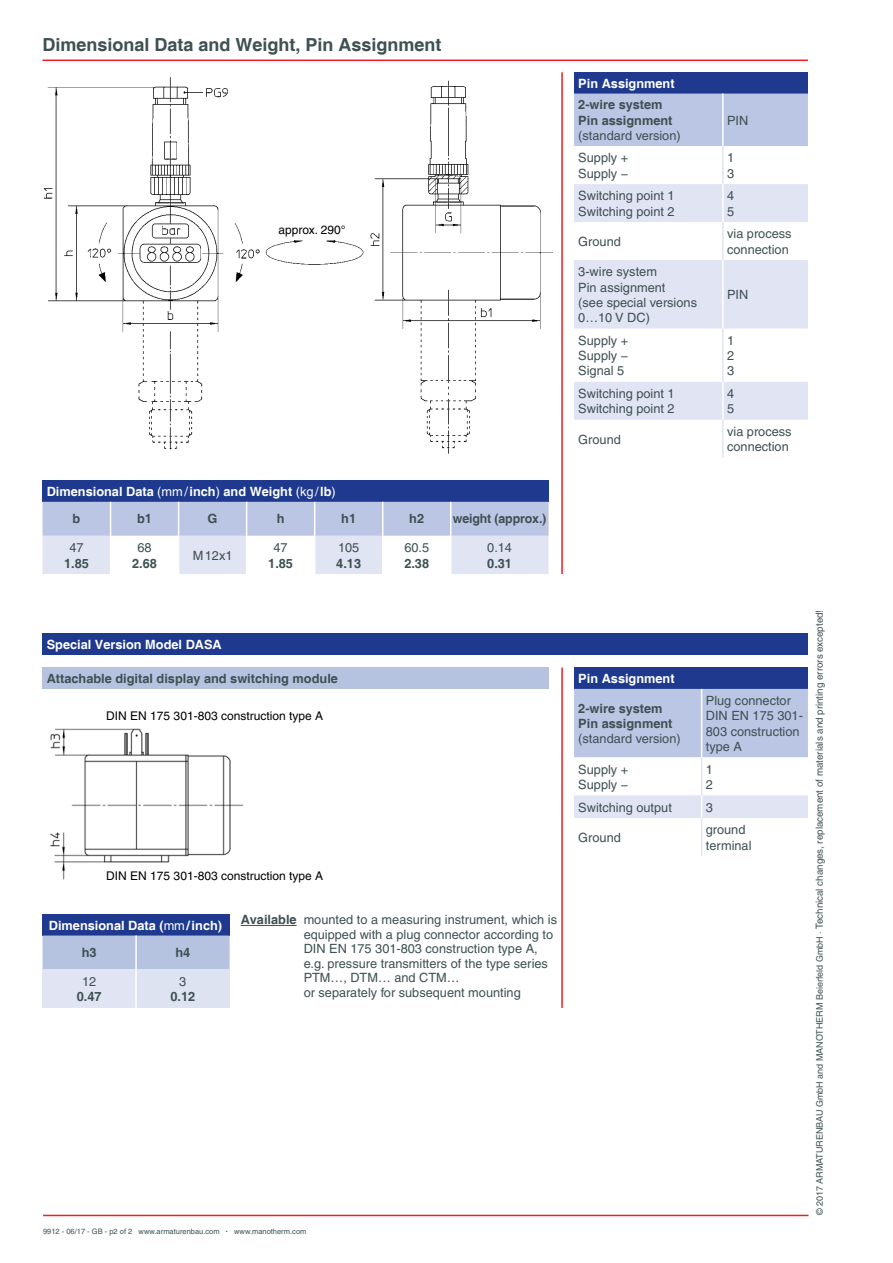
<style>
.page{position:relative;width:893px;height:1263px;background:#fff}
.page>*{position:absolute;margin:0;border:0;box-sizing:border-box;transform-origin:0 0}
.t1{font:700 18px "Helvetica";color:#3e5052}
.t2{font:12.75px/15.3px "Helvetica";color:#3e5052}
.t3{font:700 12.75px/15.3px "Helvetica";color:#3e5052}
.t4{font:700 12.75px/27.6px "Helvetica";color:#fff}
.t5{font:12px "Helvetica";color:#000}
.t6{font:9.75px "Helvetica";color:#3e5052}
.t7{font:7.5px "Helvetica";color:#3e5052}
.s1{font-weight:400}
.s2{color:#3e5052}
.s3{font-weight:700}
.s4{font-size:9px}
</style>
<div class="page">
<hr style="left:43px;top:60px;width:765px;height:1px;background:#ed1d24">
<hr style="left:43px;top:1215px;width:765px;height:1px;background:#ed1d24">
<img style="left:43px;top:77px;width:510px;height:377px">
<div style="left:43px;top:634px;width:765px;height:21px;background:#1e398d"></div>
<div style="left:43px;top:668px;width:506px;height:21px;background:#b5c3e1"></div>
<hr style="left:561px;top:72px;width:2px;height:502px;background:#ed1d24">
<hr style="left:561px;top:668px;width:2px;height:340px;background:#ed1d24">
<img style="left:50px;top:728px;width:194px;height:152px">
<hr style="left:241px;top:925px;width:56px;height:1px;background:#3e5052">
<div style="left:43px;top:914px;width:187px;height:21px;background:#1e398d"></div>
<div style="left:43px;top:935px;width:187px;height:34px;background:#b5c3e1"></div>
<div style="left:43px;top:969px;width:93px;height:39px;background:#e1e4f3"></div>
<div style="left:136px;top:969px;width:94px;height:39px;background:#dde3f1"></div>
<hr style="left:135px;top:935px;width:2px;height:34px;background:#fff">
<hr style="left:135px;top:969px;width:2px;height:39px;background:#fff">
<div style="left:79px;top:865px;width:272px;height:21px;background:#fff"></div>
<div style="left:275px;top:221px;width:75px;height:17px;background:#fff"></div>
<div style="left:43px;top:480px;width:506px;height:22px;background:#1e398d"></div>
<svg style="left:43px;top:502px;width:506px;height:72px"></svg>
<hr style="left:110px;top:502px;width:1px;height:34px;background:#fff">
<hr style="left:178px;top:502px;width:1px;height:34px;background:#fff">
<hr style="left:246px;top:502px;width:1px;height:34px;background:#fff">
<hr style="left:314px;top:502px;width:1px;height:34px;background:#fff">
<hr style="left:382px;top:502px;width:1px;height:34px;background:#fff">
<hr style="left:450px;top:502px;width:1px;height:34px;background:#fff">
<hr style="left:110px;top:536px;width:1px;height:38px;background:#fff">
<hr style="left:178px;top:536px;width:1px;height:38px;background:#fff">
<hr style="left:246px;top:536px;width:1px;height:38px;background:#fff">
<hr style="left:314px;top:536px;width:1px;height:38px;background:#fff">
<hr style="left:382px;top:536px;width:1px;height:38px;background:#fff">
<hr style="left:450px;top:536px;width:1px;height:38px;background:#fff">
<div style="left:574px;top:72px;width:234px;height:22px;background:#1e398d"></div>
<div style="left:574px;top:94px;width:234px;height:52px;background:#bbc5e4"></div>
<svg style="left:574px;top:184px;width:234px;height:236px;fill:#e1e4f3"></svg>
<hr style="left:722px;top:94px;width:2px;height:52px;background:#fff">
<hr style="left:722px;top:184px;width:2px;height:38px;background:#fff">
<hr style="left:722px;top:260px;width:2px;height:69px;background:#fff">
<hr style="left:722px;top:382px;width:2px;height:38px;background:#fff">
<hr style="left:722px;top:146px;width:2px;height:38px;background:#e1e4f3">
<hr style="left:722px;top:222px;width:2px;height:38px;background:#e1e4f3">
<hr style="left:722px;top:329px;width:2px;height:53px;background:#e1e4f3">
<hr style="left:722px;top:420px;width:2px;height:38px;background:#e1e4f3">
<div style="left:574px;top:668px;width:234px;height:21px;background:#1e398d"></div>
<svg style="left:574px;top:689px;width:234px;height:167px"></svg>
<hr style="left:701px;top:757px;width:1px;height:38px;background:#e1e4f3">
<hr style="left:701px;top:818px;width:1px;height:38px;background:#e1e4f3">
<h1 class="t1" style="left:43px;top:34px;width:401px">Dimensional Data and Weight, Pin Assignment</h1>
<p class="t5" style="left:279px;top:223px;width:69px">approx. 290°</p>
<p class="t4" style="left:73px;top:479px;width:265px;text-indent:-26px">Dimensional Data <span class="s1">(mm/</span>inch<span class="s1">)</span> and Weight <span class="s1">(kg/</span>lb<span class="s1">) </span><span class="s2">b</span></p>
<p class="t3" style="left:137px;top:512px;width:16px">b1</p>
<p class="t3" style="left:208px;top:512px;width:11px">G</p>
<p class="t3" style="left:277px;top:512px;width:9px">h</p>
<p class="t3" style="left:341px;top:512px;width:16px">h1</p>
<p class="t3" style="left:409px;top:512px;width:16px">h2</p>
<p class="t3" style="left:453px;top:512px;width:95px">weight (approx.)</p>
<p class="t2" style="left:69px;top:540px;width:16px">47</p>
<p class="t3" style="left:64px;top:556px;width:26px">1.85</p>
<p class="t2" style="left:137px;top:540px;width:16px">68</p>
<p class="t3" style="left:132px;top:556px;width:26px">2.68</p>
<p class="t2" style="left:193px;top:548px;width:41px">M12x1</p>
<p class="t2" style="left:274px;top:540px;width:16px">47</p>
<p class="t3" style="left:268px;top:556px;width:26px">1.85</p>
<p class="t2" style="left:338px;top:540px;width:23px">105</p>
<p class="t3" style="left:336px;top:556px;width:26px">4.13</p>
<p class="t4" style="left:47px;top:631px;width:177px">Special Version Model DASA</p>
<p class="t3" style="left:47px;top:672px;width:293px">Attachable digital display and switching module</p>
<p class="t5" style="left:106px;top:709px;width:218px">DIN EN 175 301-803 construction type A</p>
<p class="t2" style="left:404px;top:540px;width:26px">60.5</p>
<p class="t3" style="left:404px;top:556px;width:26px">2.38</p>
<p class="t2" style="left:487px;top:540px;width:26px">0.14</p>
<p class="t3" style="left:487px;top:556px;width:26px">0.31</p>
<p class="t5" style="left:106px;top:869px;width:218px">DIN EN 175 301-803 construction type A</p>
<p class="t4" style="left:82px;top:912px;width:142px;text-indent:-33px">Dimensional Data (<span class="s1">mm</span>/inch) <span class="s2">h3</span></p>
<p class="t3" style="left:175px;top:946px;width:16px">h4</p>
<p class="t2" style="left:82px;top:974px;width:16px">12</p>
<p class="t3" style="left:77px;top:990px;width:26px">0.47</p>
<p class="t2" style="left:179px;top:974px;width:9px">3</p>
<p class="t3" style="left:170px;top:990px;width:26px">0.12</p>
<p class="t2" style="left:304px;top:912px;width:255px;line-height:14.5px;text-indent:-63px"><span class="s3">Available</span> mounted to a measuring instrument, which is equipped with a plug connector according to DIN EN 175 301-803 construction type A, e.g. pressure transmitters of the type series PTM…, DTM… and CTM…<br>or separately for subsequent mounting</p>
<p class="t7" style="left:43px;top:1227px;width:265px">9912 - 06/17 - GB - p2 of 2 www.armaturenbau.com <span class="s3">·</span> www.manotherm.com</p>
<p class="t4" style="left:578px;top:70px;width:98px">Pin Assignment</p>
<p class="t3" style="left:578px;top:98px;width:96px">2-wire system<br>Pin assignment</p>
<p class="t2" style="left:578px;top:128px;width:104px">(standard version)</p>
<p class="t2" style="left:727px;top:113px;width:23px">PIN</p>
<p class="t2" style="left:578px;top:150px;width:51px">Supply +<br>Supply −</p>
<p class="t2" style="left:727px;top:150px;width:9px">1<br>3</p>
<p class="t2" style="left:578px;top:188px;width:98px">Switching point 1<br>Switching point 2</p>
<p class="t2" style="left:727px;top:188px;width:9px">4<br>5</p>
<p class="t2" style="left:578px;top:234px;width:44px">Ground</p>
<p class="t2" style="left:727px;top:226px;width:66px">via process connection</p>
<p class="t2" style="left:578px;top:264px;width:120px">3-wire system<br>Pin assignment<br>(see special versions<br>0…10 V DC)</p>
<p class="t2" style="left:727px;top:287px;width:23px">PIN</p>
<p class="t2" style="left:578px;top:333px;width:51px;text-align:justify">Supply + Supply − Signal 5</p>
<p class="t2" style="left:727px;top:333px;width:9px;text-align:justify">1<br>2<br>3</p>
<p class="t2" style="left:578px;top:386px;width:98px">Switching point 1<br>Switching point 2</p>
<p class="t2" style="left:727px;top:386px;width:9px">4<br>5</p>
<p class="t2" style="left:578px;top:431px;width:44px">Ground</p>
<p class="t2" style="left:727px;top:424px;width:66px">via process connection</p>
<p class="t4" style="left:578px;top:665px;width:98px">Pin Assignment</p>
<p class="t3" style="left:578px;top:701px;width:96px">2-wire system<br>Pin assignment</p>
<p class="t2" style="left:578px;top:731px;width:104px">(standard version)</p>
<p class="t2" style="left:706px;top:693px;width:99px">Plug connector<br>DIN EN 175 301-<br>803 construction type A</p>
<p class="t2" style="left:578px;top:761px;width:51px">Supply +<br>Supply −</p>
<p class="t2" style="left:706px;top:761px;width:9px">1<br>2</p>
<p class="t2" style="left:578px;top:799px;width:95px">Switching output</p>
<p class="t2" style="left:706px;top:799px;width:9px">3</p>
<p class="t2" style="left:578px;top:830px;width:44px">Ground</p>
<p class="t2" style="left:706px;top:822px;width:47px">ground terminal</p>
<p class="t6" style="left:814px;top:1215px;width:607px;rotate:-90deg"><span class="s4">© 2017 Armaturenbau GmbH and Manotherm Beierfeld GmbH ·</span> Technical changes, replacement of materials and printing errors excepted!</p>
</div>
